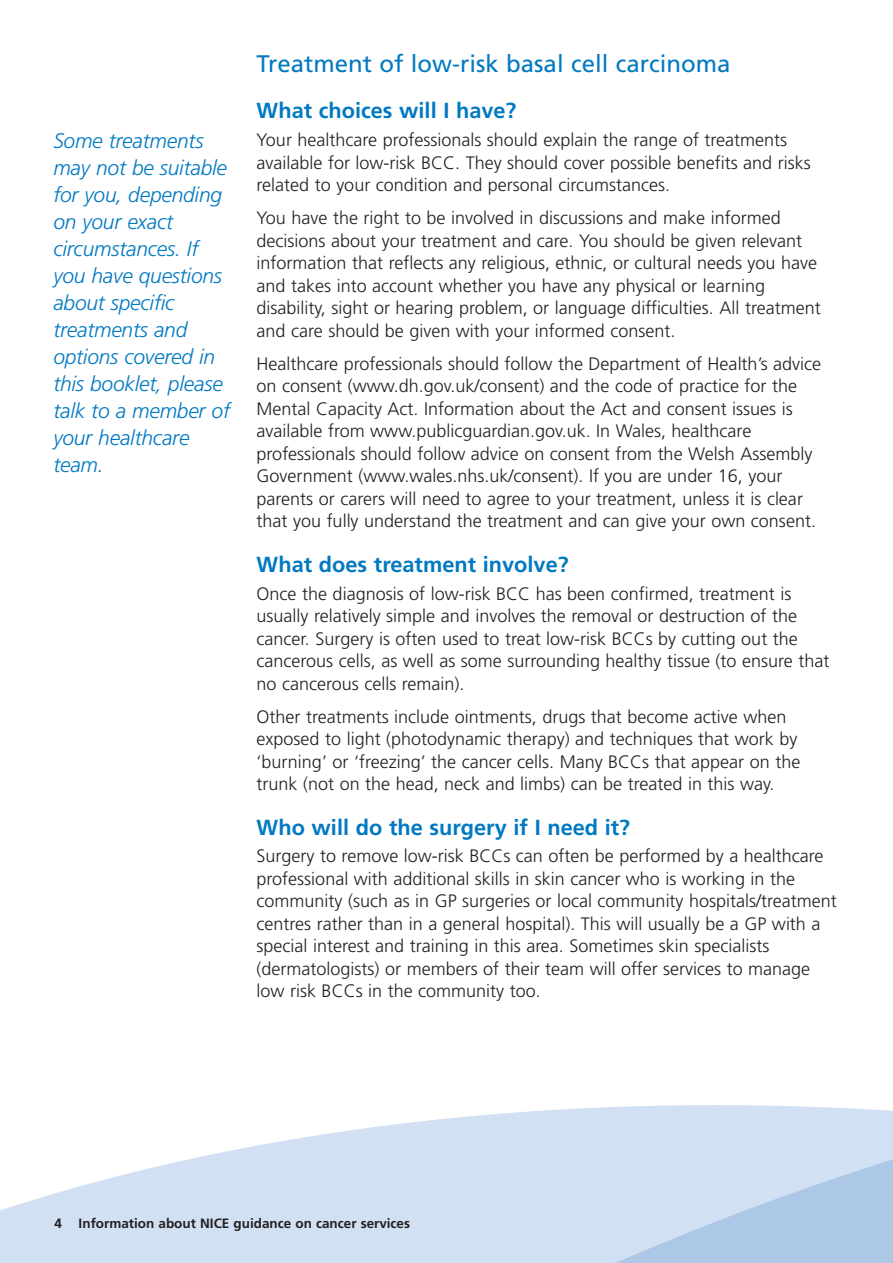
<style>
.page{position:relative;width:893px;height:1263px;background:#fff}
.page>*{position:absolute;margin:0;border:0;box-sizing:border-box;transform-origin:0 0}
.t1{font:24px "Frutiger";color:#0079c2}
.t2{font:700 21.75px "Frutiger";color:#0079c2}
.t3{font:italic 300 21px/27px "Frutiger";letter-spacing:-.01em;color:#0079c2}
.t4{font:300 18px/22.5px "Frutiger";color:#231f20}
.t5{font:700 13.5px "Frutiger";color:#231f20}
</style>
<div class="page">
<svg style="left:417px;top:1105px;width:476px;height:17px;fill:#d1e0f2"></svg>
<svg style="left:0;top:1122px;width:893px;height:141px;background:#d2e0f2"></svg>
<p class="t3" style="left:53px;top:129px;width:178px">Some treatments may not be suitable for you, depending on your exact circumstances. If you have questions about specific treatments and options covered in this booklet, please talk to a member of your healthcare team.</p>
<h1 class="t1" style="left:257px;top:54px;width:475px">Treatment of low-risk basal cell carcinoma</h1>
<p class="t2" style="left:257px;top:102px;width:261px">What choices will I have?</p>
<p class="t4" style="left:257px;top:130px;width:556px">Your healthcare professionals should explain the range of treatments available for low-risk BCC. They should cover possible benefits and risks related to your condition and personal circumstances.</p>
<p class="t4" style="left:257px;top:208px;width:565px">You have the right to be involved in discussions and make informed decisions about your treatment and care. You should be given relevant information that reflects any religious, ethnic, or cultural needs you have and takes into account whether you have any physical or learning disability, sight or hearing problem, or language difficulties. All treatment and care should be given with your informed consent.</p>
<p class="t4" style="left:257px;top:354px;width:566px">Healthcare professionals should follow the Department of Health’s advice on consent (www.dh.gov.uk/consent) and the code of practice for the Mental Capacity Act. Information about the Act and consent issues is available from www.publicguardian.gov.uk. In Wales, healthcare professionals should follow advice on consent from the Welsh Assembly Government (www.wales.nhs.uk/consent). If you are under 16, your parents or carers will need to agree to your treatment, unless it is clear that you fully understand the treatment and can give your own consent.</p>
<p class="t2" style="left:257px;top:555px;width:314px">What does treatment involve?</p>
<p class="t4" style="left:257px;top:583px;width:574px">Once the diagnosis of low-risk BCC has been confirmed, treatment is usually relatively simple and involves the removal or destruction of the cancer. Surgery is often used to treat low-risk BCCs by cutting out the cancerous cells, as well as some surrounding healthy tissue (to ensure that no cancerous cells remain).</p>
<p class="t4" style="left:257px;top:706px;width:545px">Other treatments include ointments, drugs that become active when exposed to light (photodynamic therapy) and techniques that work by ‘burning’ or ‘freezing’ the cancer cells. Many BCCs that appear on the trunk (not on the head, neck and limbs) can be treated in this way.</p>
<p class="t2" style="left:257px;top:818px;width:375px">Who will do the surgery if I need it?</p>
<p class="t4" style="left:257px;top:846px;width:582px">Surgery to remove low-risk BCCs can often be performed by a healthcare professional with additional skills in skin cancer who is working in the community (such as in GP surgeries or local community hospitals/treatment centres rather than in a general hospital). This will usually be a GP with a special interest and training in this area. Sometimes skin specialists (dermatologists) or members of their team will offer services to manage low risk BCCs in the community too.</p>
<p class="t5" style="left:55px;top:1218px;width:357px">4 Information about NICE guidance on cancer services</p>
</div>
